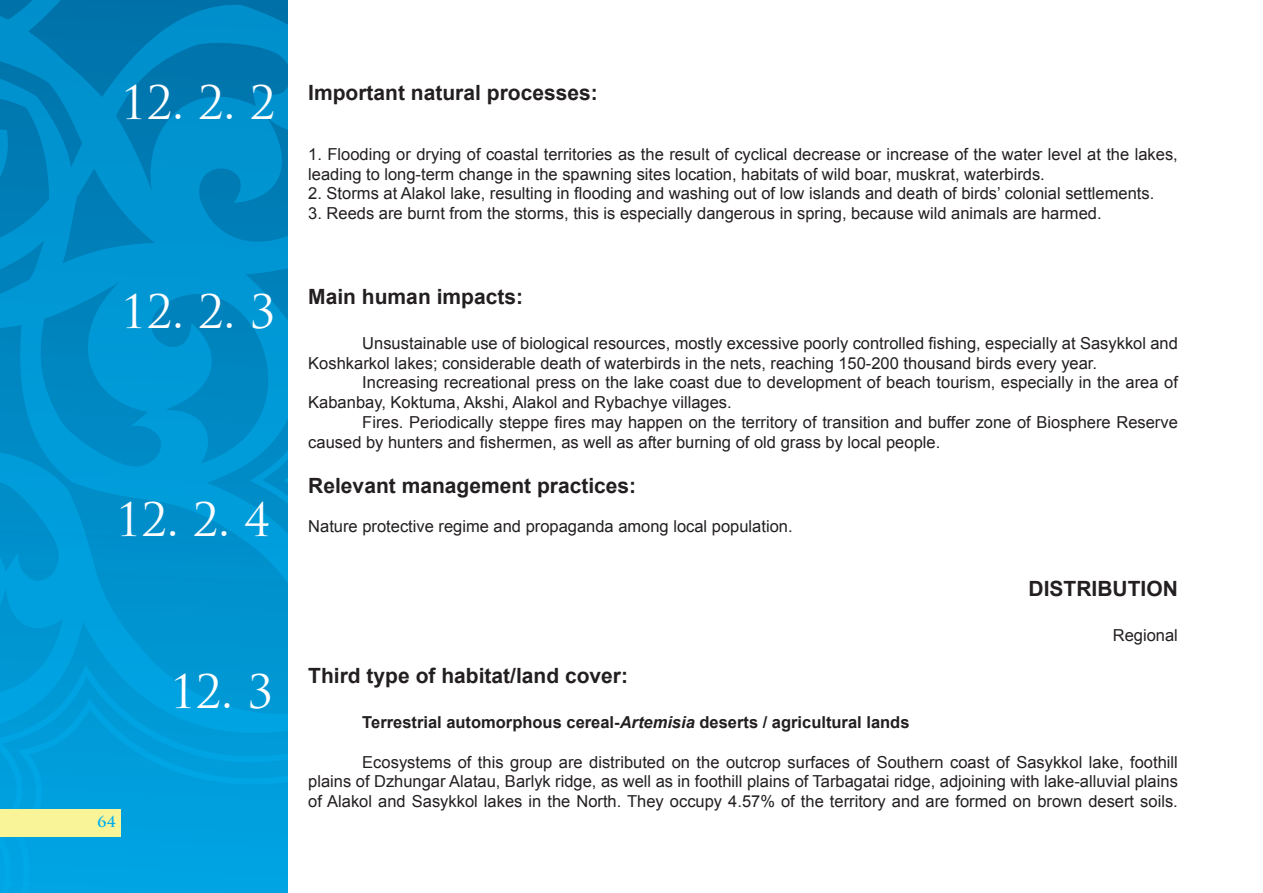
<style>
.page{position:relative;width:1263px;height:893px;background:#fff}
.page>*{position:absolute;margin:0;border:0;box-sizing:border-box;transform-origin:0 0}
.t1{font:45px "Trajan Pro";color:#fff}
.Paragraph_Style_1{font:700 21px "Arial";color:#231f20}
.Paragraph_Style_1-2{font:16.5px/19.8px "Arial";color:#231f20}
.Paragraph_Style_1-3{font:700 16.5px "Arial";color:#231f20}
.t2{font:700 15px "Trajan Pro";color:#00aeef}
.s1{font-style:italic}
</style>
<div class="page">
<svg style="left:0;top:0;width:287px;height:892px;background:#0092ce"></svg>
<div style="left:0;top:809px;width:121px;height:28px;background:#faf499"></div>
<p class="t1" style="left:121px;top:74px;width:156px">12. 2. 2</p>
<p class="t1" style="left:121px;top:283px;width:156px">12. 2. 3</p>
<p class="t1" style="left:116px;top:491px;width:156px">12. 2. 4</p>
<p class="t2" style="left:98px;top:813px;width:19px">64</p>
<p class="t1" style="left:170px;top:663px;width:104px">12. 3</p>
<p class="Paragraph_Style_1" style="left:308px;top:79px;width:291px">Important natural processes:</p>
<p class="Paragraph_Style_1-2" style="left:308px;top:144px;width:871px">1. Flooding or drying of coastal territories as the result of cyclical decrease or increase of the water level at the lakes, leading to long-term change in the spawning sites location, habitats of wild boar, muskrat, waterbirds.</p>
<p class="Paragraph_Style_1-2" style="left:308px;top:184px;width:847px">2. Storms at Alakol lake, resulting in flooding and washing out of low islands and death of birds’ colonial settlements.</p>
<p class="Paragraph_Style_1-2" style="left:308px;top:204px;width:795px">3. Reeds are burnt from the storms, this is especially dangerous in spring, because wild animals are harmed.</p>
<p class="Paragraph_Style_1" style="left:308px;top:282px;width:216px">Main human impacts:</p>
<p class="Paragraph_Style_1-2" style="left:308px;top:333px;width:871px;text-indent:54px">Unsustainable use of biological resources, mostly excessive poorly controlled fishing, especially at Sasykkol and<br>Koshkarkol lakes; considerable death of waterbirds in the nets, reaching 150-200 thousand birds every year.</p>
<p class="Paragraph_Style_1-2" style="left:308px;top:373px;width:871px;text-indent:54px">Increasing recreational press on the lake coast due to development of beach tourism, especially in the area of<br>Kabanbay, Koktuma, Akshi, Alakol and Rybachye villages.</p>
<p class="Paragraph_Style_1-2" style="left:308px;top:412px;width:871px;text-indent:54px">Fires. Periodically steppe fires may happen on the territory of transition and buffer zone of Biosphere Reserve caused by hunters and fishermen, as well as after burning of old grass by local people.</p>
<p class="Paragraph_Style_1" style="left:308px;top:471px;width:329px">Relevant management practices:</p>
<p class="Paragraph_Style_1-2" style="left:308px;top:517px;width:486px">Nature protective regime and propaganda among local population.</p>
<p class="Paragraph_Style_1" style="left:1028px;top:574px;width:151px">DISTRIBUTION</p>
<p class="Paragraph_Style_1-2" style="left:1113px;top:625px;width:67px">Regional</p>
<p class="Paragraph_Style_1" style="left:308px;top:661px;width:321px">Third type of habitat/land cover:</p>
<p class="Paragraph_Style_1-3" style="left:362px;top:711px;width:549px">Terrestrial automorphous cereal-<span class="s1">Artemisia</span> deserts / agricultural lands</p>
<p class="Paragraph_Style_1-2" style="left:308px;top:752px;width:871px;text-align:justify;text-indent:54px">Ecosystems of this group are distributed on the outcrop surfaces of Southern coast of Sasykkol lake, foothill plains of Dzhungar Alatau, Barlyk ridge, as well as in foothill plains of Tarbagatai ridge, adjoining with lake-alluvial plains of Alakol and Sasykkol lakes in the North. They occupy 4.57% of the territory and are formed on brown desert soils.</p>
</div>
